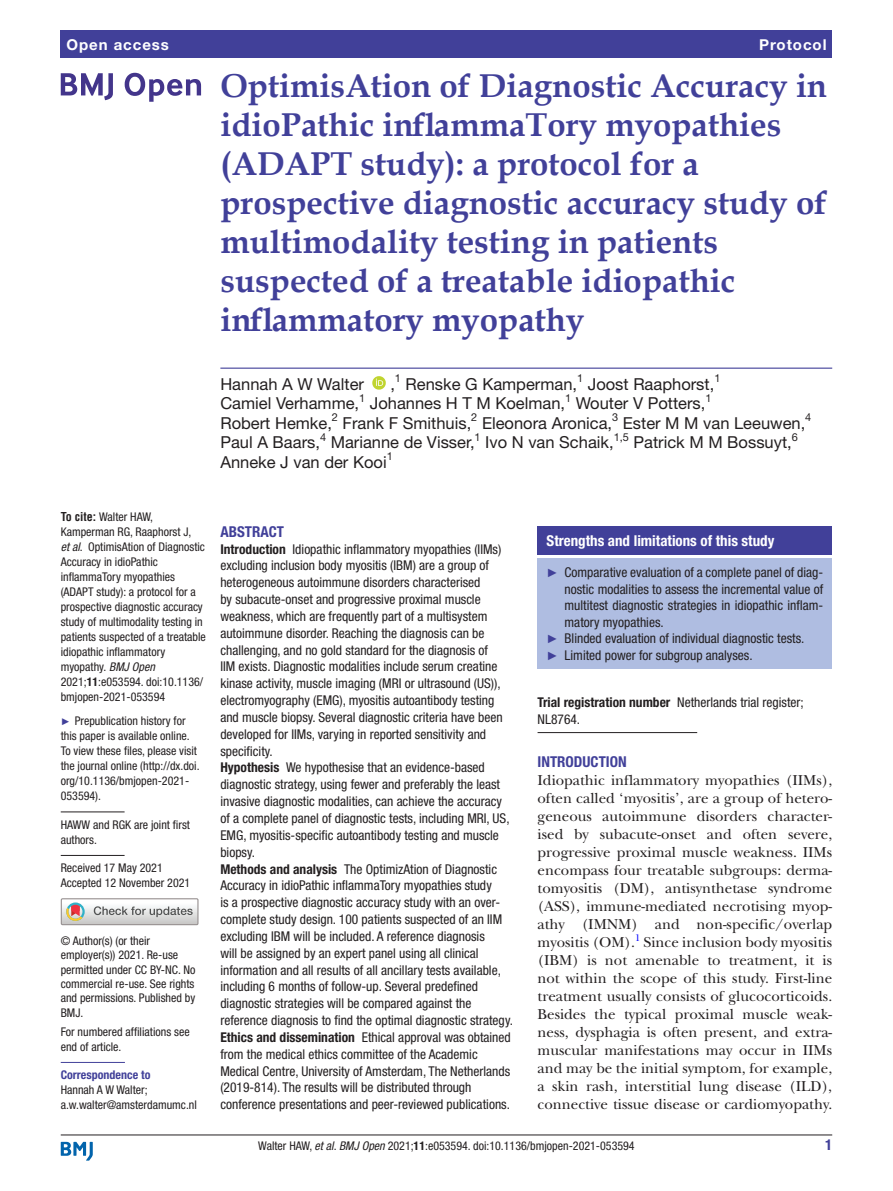
<style>
.page{position:relative;width:893px;height:1191px;background:#fff}
.page>*{position:absolute;margin:0;border:0;box-sizing:border-box;transform-origin:0 0}
.t1{font:700 33px/39px "Book Antiqua";color:#414099}
.t2{font:16.5px "Helvetica Neue LT Std";color:#231f20}
.t3{font:15px/18px "New Baskerville";color:#231f20;text-align:justify}
.t4{font:700 condensed 15px "Helvetica Neue LT Std";color:#fff}
.t5{font:700 condensed 15px "Helvetica Neue LT Std";color:#414099}
.t6{font:700 15px "Helvetica Neue LT Std";letter-spacing:.065em;color:#fff}
.t7{font:condensed 13.5px/16.8px "Helvetica Neue LT Std";color:#231f20}
.t8{font:condensed 12px/15px "Helvetica Neue LT Std";color:#231f20}
.t9{font:700 condensed 12px "Helvetica Neue LT Std";color:#414099}
.t10{font:10.95px "Helvetica Neue LT Std";color:#231f20}
.t11{font:9.9px "New Baskerville";color:#00f}
.s1{font-family:"Helvetica LT Std";font-weight:700}
.s2{font-style:italic}
.s3{font-weight:700}
.s4{font-family:"Arial";font-stretch:normal;font-size:9.75px;color:#414099}
.s5{font-family:"Arial";font-stretch:normal;font-size:12px;color:#414099}
</style>
<div class="page">
<hr style="left:61px;top:1134px;width:771px;height:1px;background:#231f20">
<svg style="left:61px;top:1141px;width:32px;height:19px"></svg>
<div style="left:61px;top:31px;width:771px;height:27px;background:#414099"></div>
<hr style="left:220px;top:367px;width:612px;height:2px;background:#414099">
<svg style="left:372px;top:376px;width:14px;height:14px"></svg>
<hr style="left:61px;top:811px;width:64px;height:1px;background:#231f20">
<hr style="left:61px;top:855px;width:64px;height:1px;background:#231f20">
<hr style="left:61px;top:1062px;width:64px;height:1px;background:#414099">
<svg style="left:61px;top:73px;width:52px;height:27px"></svg>
<svg style="left:125px;top:73px;width:76px;height:29px"></svg>
<div style="left:61px;top:898px;width:138px;height:27px;border:1px solid #969090"></div>
<svg style="left:61px;top:898px;width:137px;height:26px"></svg>
<hr style="left:538px;top:732px;width:159px;height:1px;background:#231f20">
<div style="left:538px;top:526px;width:294px;height:29px;background:#414099"></div>
<div style="left:538px;top:559px;width:294px;height:110px;background:#afbde1"></div>
<p class="t6" style="left:66px;top:35px;width:104px">Open access</p>
<p class="t6" style="left:759px;top:35px;width:69px">Protocol</p>
<p class="t1" style="left:220px;top:66px;width:608px">OptimisAtion of Diagnostic Accuracy in idioPathic inflammaTory myopathies (ADAPT study): a protocol for a prospective diagnostic accuracy study of multimodality testing in patients suspected of a treatable idiopathic inflammatory myopathy</p>
<p class="t2" style="left:220px;top:374px;width:145px">Hannah A W Walter</p>
<p class="t2" style="left:390px;top:374px;width:6px">,</p>
<p class="t10" style="left:395px;top:372px;width:8px">1</p>
<p class="t2" style="left:406px;top:374px;width:173px">Renske G Kamperman,</p>
<p class="t10" style="left:577px;top:372px;width:8px">1</p>
<p class="t2" style="left:588px;top:374px;width:128px">Joost Raaphorst,</p>
<p class="t10" style="left:714px;top:372px;width:8px">1</p>
<p class="t2" style="left:220px;top:393px;width:140px">Camiel Verhamme,</p>
<p class="t10" style="left:359px;top:391px;width:8px">1</p>
<p class="t2" style="left:370px;top:393px;width:197px">Johannes H T M Koelman,</p>
<p class="t10" style="left:565px;top:391px;width:8px">1</p>
<p class="t2" style="left:576px;top:393px;width:131px">Wouter V Potters,</p>
<p class="t10" style="left:705px;top:391px;width:8px">1</p>
<p class="t2" style="left:220px;top:413px;width:113px">Robert Hemke,</p>
<p class="t10" style="left:332px;top:411px;width:8px">2</p>
<p class="t2" style="left:343px;top:413px;width:130px">Frank F Smithuis,</p>
<p class="t10" style="left:471px;top:411px;width:8px">2</p>
<p class="t2" style="left:482px;top:413px;width:132px">Eleonora Aronica,</p>
<p class="t10" style="left:612px;top:411px;width:8px">3</p>
<p class="t2" style="left:623px;top:413px;width:184px">Ester M M van Leeuwen,</p>
<p class="t10" style="left:805px;top:411px;width:8px">4</p>
<p class="t2" style="left:220px;top:432px;width:101px">Paul A Baars,</p>
<p class="t10" style="left:320px;top:430px;width:8px">4</p>
<p class="t2" style="left:331px;top:432px;width:145px">Marianne de Visser,</p>
<p class="t10" style="left:475px;top:430px;width:8px">1</p>
<p class="t2" style="left:485px;top:432px;width:130px">Ivo N van Schaik,</p>
<p class="t10" style="left:614px;top:430px;width:17px">1,5</p>
<p class="t2" style="left:633px;top:432px;width:160px">Patrick M M Bossuyt,</p>
<p class="t10" style="left:792px;top:430px;width:8px">6</p>
<p class="t2" style="left:220px;top:452px;width:168px">Anneke J van der Kooi</p>
<p class="t10" style="left:387px;top:450px;width:8px">1</p>
<p class="t8" style="left:61px;top:509px;width:147px"><span class="s1">To cite:</span> Walter HAW,<br>Kamperman RG, Raaphorst J,<br><span class="s2">et al</span>. OptimisAtion of Diagnostic<br>Accuracy in idioPathic inflammaTory myopathies (ADAPT study): a protocol for a prospective diagnostic accuracy study of multimodality testing in patients suspected of a treatable idiopathic inflammatory myopathy. <span class="s2">BMJ Open<br></span>2021;<span class="s3">11</span>:e053594. doi:10.1136/ bmjopen-2021-053594</p>
<p class="t8" style="left:61px;top:713px;width:140px"><span class="s4">►</span> Prepublication history for this paper is available online.<br>To view these files, please visit the journal online (http://dx.doi. org/10.1136/bmjopen-2021-<br>053594).</p>
<p class="t8" style="left:61px;top:817px;width:131px">HAWW and RGK are joint first authors.</p>
<p class="t8" style="left:61px;top:860px;width:131px">Received 17 May 2021<br>Accepted 12 November 2021</p>
<p class="t8" style="left:61px;top:933px;width:136px;line-height:14.4px">© Author(s) (or their employer(s)) 2021. Re-use permitted under CC BY-NC. No commercial re-use. See rights and permissions. Published by<br>BMJ.</p>
<p class="t8" style="left:61px;top:1024px;width:130px">For numbered affiliations see end of article.</p>
<p class="t9" style="left:61px;top:1067px;width:91px">Correspondence to</p>
<p class="t8" style="left:61px;top:1082px;width:138px">Hannah A W Walter; a.w.walter@amsterdamumc.nl</p>
<p class="t5" style="left:220px;top:522px;width:65px">ABSTRACT</p>
<p class="t7" style="left:220px;top:540px;width:294px"><span class="s3">Introduction</span> Idiopathic inflammatory myopathies (IIMs) excluding inclusion body myositis (IBM) are a group of heterogeneous autoimmune disorders characterised<br>by subacute-onset and progressive proximal muscle weakness, which are frequently part of a multisystem autoimmune disorder. Reaching the diagnosis can be challenging, and no gold standard for the diagnosis of<br>IIM exists. Diagnostic modalities include serum creatine kinase activity, muscle imaging (MRI or ultrasound (US)), electromyography (EMG), myositis autoantibody testing and muscle biopsy. Several diagnostic criteria have been developed for IIMs, varying in reported sensitivity and specificity.<br><span class="s3">Hypothesis</span> We hypothesise that an evidence-based diagnostic strategy, using fewer and preferably the least invasive diagnostic modalities, can achieve the accuracy of a complete panel of diagnostic tests, including MRI, US, EMG, myositis-specific autoantibody testing and muscle biopsy.<br><span class="s3">Methods and analysis</span> The OptimizAtion of Diagnostic Accuracy in idioPathic inflammaTory myopathies study<br>is a prospective diagnostic accuracy study with an over&shy;complete study design. 100 patients suspected of an IIM excluding IBM will be included. A reference diagnosis<br>will be assigned by an expert panel using all clinical information and all results of all ancillary tests available, including 6 months of follow-up. Several predefined diagnostic strategies will be compared against the reference diagnosis to find the optimal diagnostic strategy.<br><span class="s3">Ethics and dissemination</span> Ethical approval was obtained from the medical ethics committee of the Academic Medical Centre, University of Amsterdam, The Netherlands (2019-814). The results will be distributed through conference presentations and peer-reviewed publications.</p>
<p class="t4" style="left:547px;top:531px;width:229px">Strengths and limitations of this study</p>
<p class="t7" style="left:547px;top:564px;width:278px"><span class="s5">►</span> Comparative evaluation of a complete panel of diag-</p>
<p class="t7" style="left:565px;top:580px;width:260px">nostic modalities to assess the incremental value of</p>
<p class="t7" style="left:565px;top:597px;width:260px">multitest diagnostic strategies in idiopathic inflam-</p>
<p class="t7" style="left:565px;top:613px;width:101px">matory myopathies.</p>
<p class="t7" style="left:547px;top:630px;width:259px"><span class="s5">►</span> Blinded evaluation of individual diagnostic tests.</p>
<p class="t7" style="left:547px;top:646px;width:207px"><span class="s5">►</span> Limited power for subgroup analyses.</p>
<p class="t7" style="left:538px;top:694px;width:268px"><span class="s3">Trial registration number</span> Netherlands trial register;<br>NL8764.</p>
<p class="t5" style="left:538px;top:753px;width:91px">INTRODUCTION</p>
<p class="t3" style="left:538px;top:771px;width:296px">Idiopathic inflammatory myopathies (IIMs), often called ‘myositis’, are a group of hetero&shy;geneous autoimmune disorders character&shy;ised by subacute-onset and often severe, progressive proximal muscle weakness. IIMs encompass four treatable subgroups: derma&shy;tomyositis (DM), antisynthetase syndrome (ASS), immune-mediated necrotising myop&shy;athy (IMNM) and non-specific/overlap myositis (OM).</p>
<p class="t11" style="left:635px;top:931px;width:7px">1</p>
<p class="t3" style="left:538px;top:933px;width:296px;text-indent:106px">Since inclusion body myositis (IBM) is not amenable to treatment, it is not within the scope of this study. First-line treatment usually consists of glucocorticoids.<br>Besides the typical proximal muscle weak&shy;ness, dysphagia is often present, and extra&shy;muscular manifestations may occur in IIMs and may be the initial symptom, for example, a skin rash, interstitial lung disease (ILD), connective tissue disease or cardiomyopathy.</p>
<p class="t8" style="left:258px;top:1137px;width:378px">Walter HAW, <span class="s2">et al</span>. <span class="s2">BMJ Open</span> 2021;<span class="s3">11</span>:e053594. doi:10.1136/bmjopen-2021-053594</p>
<p class="t5" style="left:825px;top:1135px;width:9px">1</p>
</div>
